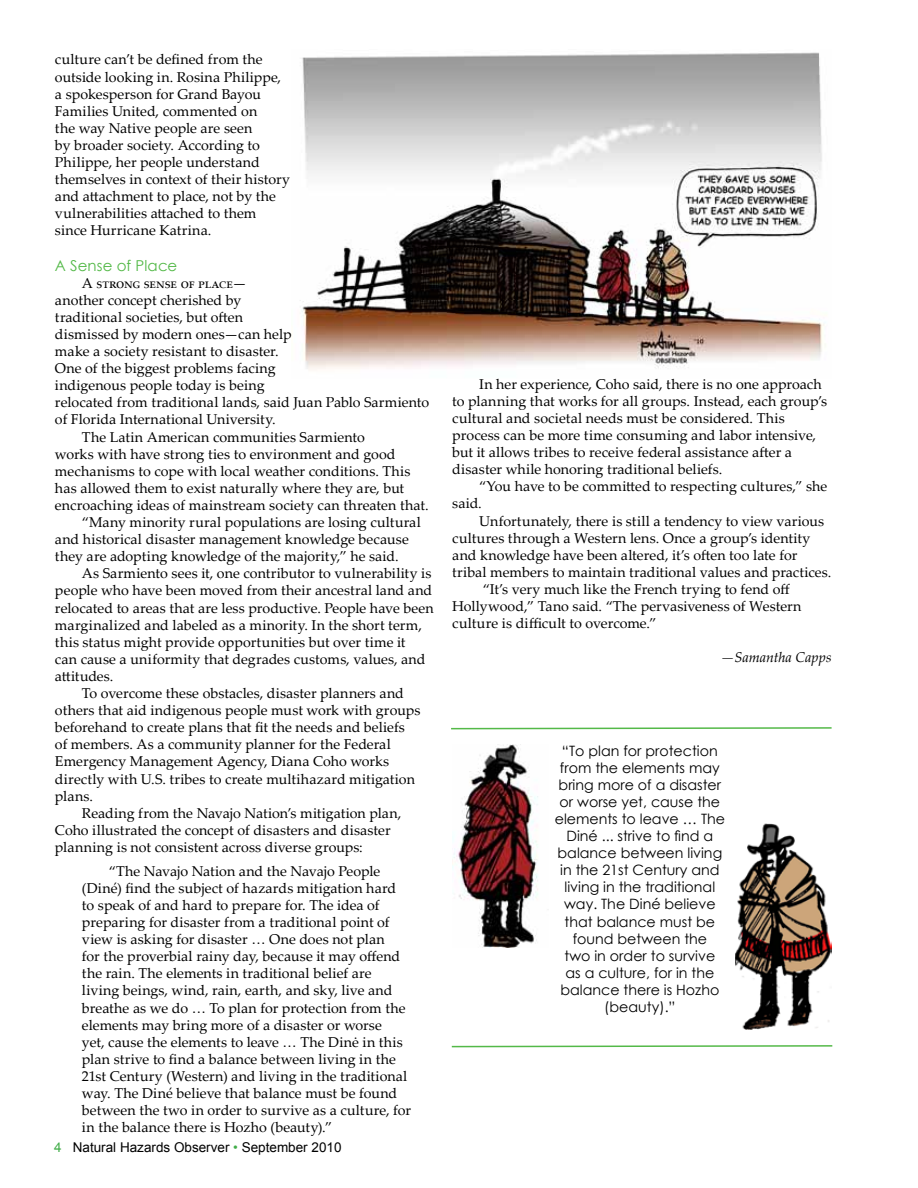
<style>
.page{position:relative;width:918px;height:1188px;background:#fff}
.page>*{position:absolute;margin:0;border:0;box-sizing:border-box;transform-origin:0 0}
.t1{font:15px "Century Gothic";letter-spacing:.005em;color:#54b948}
.t2{font:14.25px/17.1px "Palatino Linotype";letter-spacing:.005em;color:#000}
.t3{font:14.25px/17.1px "Century Gothic";color:#000;text-align:center}
.t4{font:italic 14.25px "Palatino Linotype";letter-spacing:.005em;color:#000}
.t5{font:14.25px "Palatino Linotype";letter-spacing:-.015em;color:#000}
.t6{font:13.5px "Arial";color:#000}
.s1{color:#41ad49}
</style>
<div class="page">
<img style="left:300px;top:52px;width:524px;height:318px">
<img style="left:452px;top:745px;width:86px;height:203px">
<img style="left:735px;top:824px;width:96px;height:206px">
<svg style="left:451px;top:727px;width:381px;height:3px"></svg>
<svg style="left:451px;top:1045px;width:382px;height:3px"></svg>
<p class="t2" style="left:55px;top:50px;width:237px">culture can’t be defined from the outside looking in. Rosina Philippe, a spokesperson for Grand Bayou<br>Families United, commented on<br>the way Native people are seen<br>by broader society. According to<br>Philippe, her people understand themselves in context of their history and attachment to place, not by the vulnerabilities attached to them since Hurricane Katrina.</p>
<p class="t1" style="left:55px;top:255px;width:124px">A Sense of Place</p>
<p class="t2" style="left:82px;top:274px;width:166px">A strong sense of place—</p>
<p class="t2" style="left:55px;top:291px;width:188px">another concept cherished by</p>
<p class="t2" style="left:55px;top:308px;width:190px">traditional societies, but often</p>
<p class="t2" style="left:55px;top:325px;width:238px">dismissed by modern ones—can help</p>
<p class="t2" style="left:55px;top:342px;width:225px">make a society resistant to disaster.</p>
<p class="t2" style="left:55px;top:359px;width:222px">One of the biggest problems facing</p>
<p class="t2" style="left:55px;top:376px;width:211px">indigenous people today is being</p>
<p class="t2" style="left:55px;top:393px;width:376px">relocated from traditional lands, said Juan Pablo Sarmiento</p>
<p class="t2" style="left:55px;top:410px;width:222px">of Florida International University.</p>
<p class="t2" style="left:82px;top:428px;width:284px">The Latin American communities Sarmiento</p>
<p class="t2" style="left:55px;top:445px;width:342px">works with have strong ties to environment and good</p>
<p class="t2" style="left:55px;top:462px;width:357px">mechanisms to cope with local weather conditions. This</p>
<p class="t2" style="left:55px;top:479px;width:351px">has allowed them to exist naturally where they are, but</p>
<p class="t2" style="left:55px;top:496px;width:375px">encroaching ideas of mainstream society can threaten that.</p>
<p class="t2" style="left:82px;top:513px;width:340px">“Many minority rural populations are losing cultural</p>
<p class="t2" style="left:55px;top:530px;width:355px">and historical disaster management knowledge because</p>
<p class="t2" style="left:55px;top:547px;width:345px">they are adopting knowledge of the majority,” he said.</p>
<p class="t2" style="left:82px;top:564px;width:351px">As Sarmiento sees it, one contributor to vulnerability is</p>
<p class="t2" style="left:55px;top:581px;width:379px">people who have been moved from their ancestral land and</p>
<p class="t2" style="left:55px;top:599px;width:380px">relocated to areas that are less productive. People have been</p>
<p class="t2" style="left:55px;top:616px;width:368px">marginalized and labeled as a minority. In the short term,</p>
<p class="t2" style="left:55px;top:633px;width:352px">this status might provide opportunities but over time it</p>
<p class="t2" style="left:55px;top:650px;width:372px">can cause a uniformity that degrades customs, values, and</p>
<p class="t5" style="left:55px;top:666px;width:60px">attitudes.</p>
<p class="t2" style="left:82px;top:684px;width:323px">To overcome these obstacles, disaster planners and</p>
<p class="t2" style="left:55px;top:701px;width:367px">others that aid indigenous people must work with groups</p>
<p class="t2" style="left:55px;top:718px;width:352px">beforehand to create plans that fit the needs and beliefs</p>
<p class="t2" style="left:55px;top:735px;width:337px">of members. As a community planner for the Federal</p>
<p class="t2" style="left:55px;top:752px;width:336px">Emergency Management Agency, Diana Coho works</p>
<p class="t2" style="left:55px;top:770px;width:362px">directly with U.S. tribes to create multihazard mitigation</p>
<p class="t2" style="left:55px;top:787px;width:40px">plans.</p>
<p class="t2" style="left:82px;top:804px;width:321px">Reading from the Navajo Nation’s mitigation plan,</p>
<p class="t2" style="left:55px;top:821px;width:337px">Coho illustrated the concept of disasters and disaster</p>
<p class="t2" style="left:55px;top:838px;width:309px">planning is not consistent across diverse groups:</p>
<p class="t2" style="left:82px;top:862px;width:331px;text-indent:27px">“The Navajo Nation and the Navajo People (Diné) find the subject of hazards mitigation hard to speak of and hard to prepare for. The idea of preparing for disaster from a traditional point of view is asking for disaster … One does not plan<br>for the proverbial rainy day, because it may offend the rain. The elements in traditional belief are living beings, wind, rain, earth, and sky, live and breathe as we do … To plan for protection from the elements may bring more of a disaster or worse<br>yet, cause the elements to leave … The Dinė in this plan strive to find a balance between living in the 21st Century (Western) and living in the traditional way. The Diné believe that balance must be found between the two in order to survive as a culture, for in the balance there is Hozho (beauty).”</p>
<p class="t6" style="left:54px;top:1139px;width:289px"><span class="s1">4</span> Natural Hazards Observer <span class="s1">•</span> September 2010</p>
<p class="t2" style="left:452px;top:375px;width:377px;text-indent:27px">In her experience, Coho said, there is no one approach to planning that works for all groups. Instead, each group’s cultural and societal needs must be considered. This process can be more time consuming and labor intensive, but it allows tribes to receive federal assistance after a disaster while honoring traditional beliefs.</p>
<p class="t2" style="left:452px;top:477px;width:377px;text-indent:27px">“You have to be committed to respecting cultures,” she said.</p>
<p class="t2" style="left:479px;top:512px;width:347px">Unfortunately, there is still a tendency to view various</p>
<p class="t2" style="left:452px;top:529px;width:360px">cultures through a Western lens. Once a group’s identity</p>
<p class="t2" style="left:452px;top:546px;width:347px">and knowledge have been altered, it’s often too late for</p>
<p class="t2" style="left:452px;top:563px;width:381px">tribal members to maintain traditional values and practices.</p>
<p class="t2" style="left:483px;top:580px;width:308px">“It’s very much like the French trying to fend off</p>
<p class="t2" style="left:452px;top:597px;width:351px">Hollywood,” Tano said. “The pervasiveness of Western</p>
<p class="t2" style="left:452px;top:614px;width:206px">culture is difficult to overcome.”</p>
<p class="t4" style="left:721px;top:647px;width:112px">—Samantha Capps</p>
<p class="t3" style="left:555px;top:742px;width:172px">“To plan for protection from the elements may bring more of a disaster or worse yet, cause the elements to leave … The<br>Diné ... strive to find a balance between living in the 21st Century and living in the traditional way. The Diné believe that balance must be found between the<br>two in order to survive<br>as a culture, for in the balance there is Hozho (beauty).”</p>
</div>
